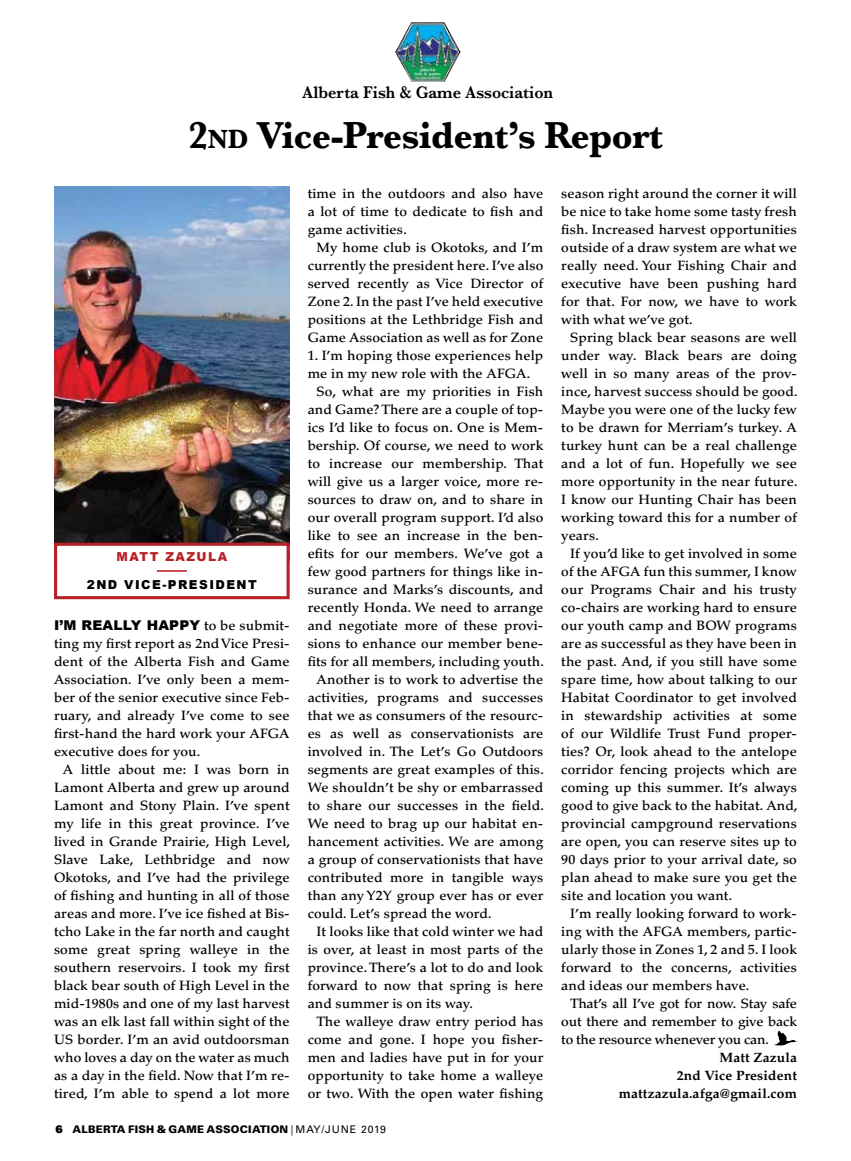
<style>
.page{position:relative;width:851px;height:1161px;background:#fff}
.page>*{position:absolute;margin:0;border:0;box-sizing:border-box;transform-origin:0 0}
.t1{font:700 39px "Baskerville";letter-spacing:-.01em;color:#000;scale:.95 1}
.t2{font:600 17.55px "Baskerville";color:#000;scale:.93 1}
.t3{font:500 13.5px/18px "Palatino LT Std";letter-spacing:.01em;color:#000;text-align:justify}
.t4{font:700 13.5px/18px "Palatino LT Std";letter-spacing:.01em;color:#000;text-align:right}
.t5{font:900 13.5px "Arial";letter-spacing:.01em;color:#000}
.t6{font:900 12.3px "Arial";letter-spacing:.12em;color:#000}
.t7{font:900 12.3px "Arial";letter-spacing:.12em;color:#b72126}
.t8{font:900 10.5px "Univers LT Std";letter-spacing:.02em;color:#000}
.s1{font-size:27.3px}
.s2{font-family:"Palatino LT Std";font-weight:500}
.s3{font-family:"Univers LT Std X Black";font-weight:400}
.s4{font-weight:400;font-stretch:condensed}
.s5{font-weight:400}
</style>
<div class="page">
<img style="left:395px;top:23px;width:16px;height:48px">
<img style="left:54px;top:187px;width:236px;height:356px">
<div style="left:54px;top:543px;width:236px;height:56px;background:#fff;border:3px solid #b72126"></div>
<hr style="left:157px;top:570px;width:30px;height:2px;background:#b72126">
<svg style="left:774px;top:1031px;width:23px;height:15px"></svg>
<p class="t2" style="left:302px;top:80px;width:271px">Alberta Fish &amp; Game Association</p>
<h1 class="t1" style="left:188px;top:108px;width:501px">2<span class="s1">nd</span> Vice-President’s Report</h1>
<p class="t7" style="left:116px;top:548px;width:112px">MATT ZAZULA</p>
<p class="t6" style="left:87px;top:576px;width:171px">2ND VICE-PRESIDENT</p>
<p class="t5" style="left:54px;top:615px;width:237px">I’M REALLY HAPPY <span class="s2">to be submit-</span></p>
<p class="t3" style="left:54px;top:635px;width:237px">ting my first report as 2nd Vice Presi&shy;dent of the Alberta Fish and Game Association. I’ve only been a mem&shy;ber of the senior executive since Feb&shy;ruary, and already I’ve come to see first-hand the hard work your AFGA executive does for you.</p>
<p class="t3" style="left:54px;top:761px;width:237px;text-indent:9px">A little about me: I was born in Lamont Alberta and grew up around Lamont and Stony Plain. I’ve spent my life in this great province. I’ve lived in Grande Prairie, High Level, Slave Lake, Lethbridge and now Okotoks, and I’ve had the privilege of fishing and hunting in all of those areas and more. I’ve ice fished at Bis&shy;tcho Lake in the far north and caught some great spring walleye in the southern reservoirs. I took my first black bear south of High Level in the mid-1980s and one of my last harvest was an elk last fall within sight of the US border. I’m an avid outdoorsman who loves a day on the water as much as a day in the field. Now that I’m re&shy;tired, I’m able to spend a lot more</p>
<p class="t3" style="left:308px;top:185px;width:237px">time in the outdoors and also have a lot of time to dedicate to fish and game activities.</p>
<p class="t3" style="left:308px;top:239px;width:237px;text-indent:9px">My home club is Okotoks, and I’m currently the president here. I’ve also served recently as Vice Director of Zone 2. In the past I’ve held executive positions at the Lethbridge Fish and Game Association as well as for Zone</p>
<p class="t3" style="left:308px;top:347px;width:237px">1. I’m hoping those experiences help</p>
<p class="t3" style="left:308px;top:365px;width:224px">me in my new role with the AFGA.</p>
<p class="t3" style="left:316px;top:383px;width:228px">So, what are my priorities in Fish</p>
<p class="t3" style="left:308px;top:401px;width:237px">and Game? There are a couple of top-</p>
<p class="t3" style="left:308px;top:419px;width:237px">ics I’d like to focus on. One is Mem-</p>
<p class="t3" style="left:308px;top:437px;width:237px">bership. Of course, we need to work</p>
<p class="t3" style="left:308px;top:455px;width:237px">to increase our membership. That</p>
<p class="t3" style="left:308px;top:473px;width:237px">will give us a larger voice, more re-</p>
<p class="t3" style="left:308px;top:491px;width:237px">sources to draw on, and to share in</p>
<p class="t3" style="left:308px;top:509px;width:237px">our overall program support. I’d also</p>
<p class="t3" style="left:308px;top:527px;width:237px">like to see an increase in the ben-</p>
<p class="t3" style="left:308px;top:545px;width:237px">efits for our members. We’ve got a</p>
<p class="t3" style="left:308px;top:563px;width:237px">few good partners for things like in-</p>
<p class="t3" style="left:308px;top:581px;width:237px">surance and Marks’s discounts, and</p>
<p class="t3" style="left:308px;top:599px;width:237px">recently Honda. We need to arrange</p>
<p class="t3" style="left:308px;top:617px;width:237px">and negotiate more of these provi-</p>
<p class="t3" style="left:308px;top:635px;width:237px">sions to enhance our member bene-</p>
<p class="t3" style="left:308px;top:653px;width:237px">fits for all members, including youth.</p>
<p class="t3" style="left:316px;top:671px;width:228px">Another is to work to advertise the</p>
<p class="t3" style="left:308px;top:689px;width:237px">activities, programs and successes</p>
<p class="t3" style="left:308px;top:707px;width:237px">that we as consumers of the resourc-</p>
<p class="t3" style="left:308px;top:725px;width:237px">es as well as conservationists are</p>
<p class="t3" style="left:308px;top:743px;width:237px">involved in. The Let’s Go Outdoors</p>
<p class="t3" style="left:308px;top:761px;width:238px">segments are great examples of this.</p>
<p class="t3" style="left:308px;top:779px;width:237px">We shouldn’t be shy or embarrassed</p>
<p class="t3" style="left:308px;top:797px;width:237px">to share our successes in the field.</p>
<p class="t3" style="left:308px;top:815px;width:237px">We need to brag up our habitat en-</p>
<p class="t3" style="left:308px;top:833px;width:237px">hancement activities. We are among</p>
<p class="t3" style="left:308px;top:851px;width:237px">a group of conservationists that have</p>
<p class="t3" style="left:308px;top:869px;width:237px">contributed more in tangible ways</p>
<p class="t3" style="left:308px;top:887px;width:237px">than any Y2Y group ever has or ever</p>
<p class="t3" style="left:308px;top:905px;width:185px">could. Let’s spread the word.</p>
<p class="t3" style="left:316px;top:923px;width:228px">It looks like that cold winter we had</p>
<p class="t3" style="left:308px;top:941px;width:237px">is over, at least in most parts of the</p>
<p class="t3" style="left:308px;top:959px;width:237px">province. There’s a lot to do and look</p>
<p class="t3" style="left:308px;top:977px;width:237px">forward to now that spring is here</p>
<p class="t3" style="left:308px;top:995px;width:167px">and summer is on its way.</p>
<p class="t3" style="left:316px;top:1013px;width:228px">The walleye draw entry period has</p>
<p class="t3" style="left:308px;top:1031px;width:237px">come and gone. I hope you fisher-</p>
<p class="t3" style="left:308px;top:1049px;width:237px">men and ladies have put in for your</p>
<p class="t3" style="left:308px;top:1067px;width:237px">opportunity to take home a walleye</p>
<p class="t3" style="left:308px;top:1085px;width:237px">or two. With the open water fishing</p>
<p class="t8" style="left:56px;top:1122px;width:332px"><span class="s3">6</span> ALBERTA FISH &amp; GAME ASSOCIATION <span class="s4">|</span> <span class="s5">MAY/JUNE 2019</span></p>
<p class="t3" style="left:561px;top:185px;width:237px">season right around the corner it will be nice to take home some tasty fresh fish. Increased harvest opportunities outside of a draw system are what we really need. Your Fishing Chair and executive have been pushing hard for that. For now, we have to work with what we’ve got.</p>
<p class="t3" style="left:561px;top:329px;width:238px;text-indent:9px">Spring black bear seasons are well under way. Black bears are doing well in so many areas of the prov&shy;ince, harvest success should be good.<br>Maybe you were one of the lucky few to be drawn for Merriam’s turkey. A turkey hunt can be a real challenge and a lot of fun. Hopefully we see more opportunity in the near future.<br>I know our Hunting Chair has been working toward this for a number of years.</p>
<p class="t3" style="left:561px;top:545px;width:238px;text-indent:9px">If you’d like to get involved in some of the AFGA fun this summer, I know our Programs Chair and his trusty co-chairs are working hard to ensure our youth camp and BOW programs are as successful as they have been in the past. And, if you still have some spare time, how about talking to our Habitat Coordinator to get involved in stewardship activities at some of our Wildlife Trust Fund proper&shy;ties? Or, look ahead to the antelope corridor fencing projects which are coming up this summer. It’s always good to give back to the habitat. And, provincial campground reservations are open, you can reserve sites up to 90 days prior to your arrival date, so plan ahead to make sure you get the site and location you want.</p>
<p class="t3" style="left:561px;top:905px;width:237px;text-indent:9px">I’m really looking forward to work&shy;ing with the AFGA members, partic&shy;ularly those in Zones 1, 2 and 5. I look forward to the concerns, activities and ideas our members have.</p>
<p class="t3" style="left:561px;top:995px;width:237px;text-indent:9px">That’s all I’ve got for now. Stay safe out there and remember to give back to the resource whenever you can.</p>
<p class="t4" style="left:618px;top:1049px;width:180px">Matt Zazula<br>2nd Vice President mattzazula.afga@gmail.com</p>
</div>
